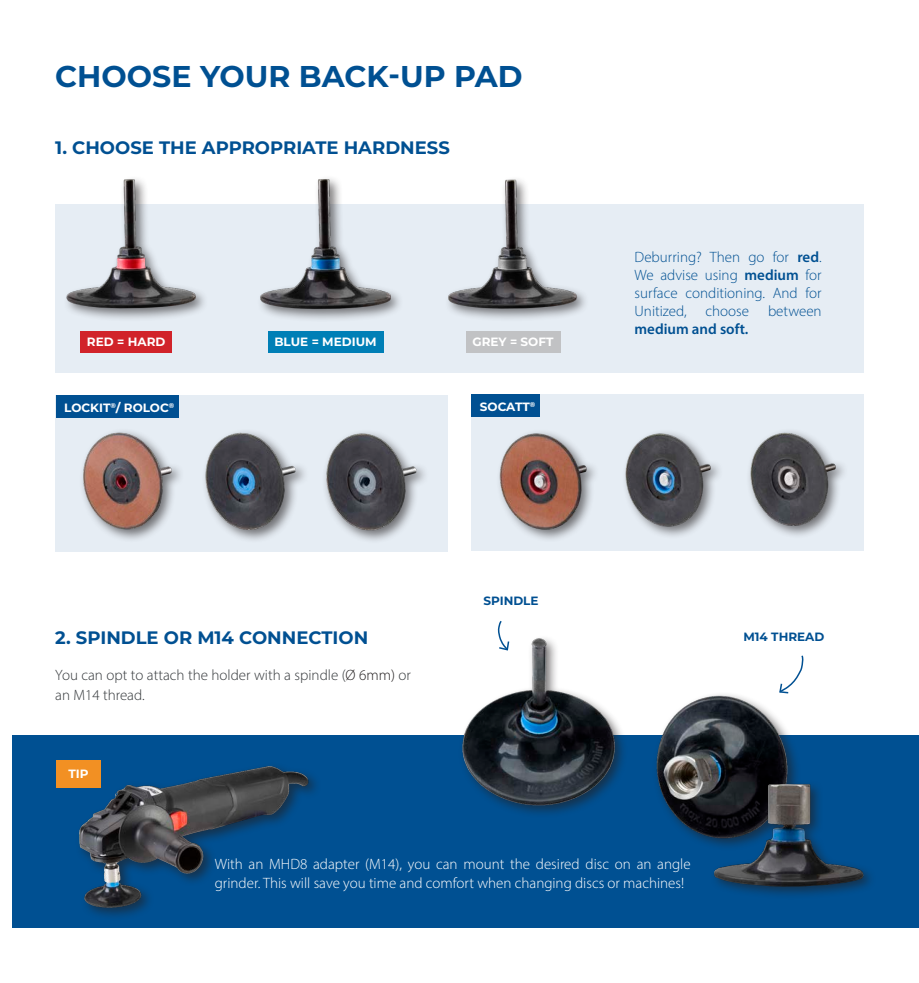
<style>
.page{position:relative;width:919px;height:983px;background:#fff}
.page>*{position:absolute;margin:0;border:0;box-sizing:border-box;transform-origin:0 0}
.t1{font:700 30px "Montserrat";color:#005092}
.subtitel{font:700 18px "Montserrat";color:#005092}
.body_blauw{font:300 15px/19.5px "Myriad Pro";color:#fff}
.body_blauw-2{font:300 15px/18px "Myriad Pro";color:#005092;text-align:justify}
.body_blauw-3{font:300 15px/19.5px "Myriad Pro";color:#33373a}
.body_blauw-4{font:600 15px "Myriad Pro";color:#005092}
.grijs_blokje{font:700 12px "Montserrat";color:#fff}
.subtitel-2{font:700 12px "Montserrat";color:#005092}
.s1{color:#231f20}
.s2{font-weight:600}
</style>
<div class="page">
<div style="left:55px;top:204px;width:808px;height:169px;background:#e6edf4"></div>
<div style="left:55px;top:395px;width:393px;height:156px;background:#e6edf4"></div>
<div style="left:471px;top:394px;width:392px;height:156px;background:#e6edf4"></div>
<div style="left:56px;top:395px;width:122px;height:23px;background:#005092"></div>
<div style="left:471px;top:394px;width:68px;height:23px;background:#005092"></div>
<div style="left:13px;top:735px;width:905px;height:192px;background:#005092"></div>
<div style="left:444px;top:176px;width:145px;height:146px;background:#231f20;opacity:.6"></div>
<img style="left:448px;top:179px;width:129px;height:130px">
<div style="left:64px;top:175px;width:144px;height:147px;background:#231f20;opacity:.6"></div>
<img style="left:66px;top:179px;width:129px;height:130px">
<div style="left:257px;top:175px;width:146px;height:147px;background:#231f20;opacity:.6"></div>
<img style="left:260px;top:179px;width:130px;height:130px">
<div style="left:80px;top:331px;width:92px;height:21px;background:#d1232a"></div>
<div style="left:268px;top:331px;width:115px;height:21px;background:#007fb6"></div>
<div style="left:466px;top:331px;width:94px;height:21px;background:#c1c2c4"></div>
<div style="left:79px;top:428px;width:105px;height:114px;background:#231f20;opacity:.6"></div>
<img style="left:80px;top:432px;width:92px;height:99px">
<div style="left:202px;top:428px;width:106px;height:114px;background:#231f20;opacity:.6"></div>
<img style="left:205px;top:432px;width:91px;height:98px">
<div style="left:322px;top:429px;width:107px;height:114px;background:#231f20;opacity:.6"></div>
<img style="left:325px;top:432px;width:92px;height:98px">
<div style="left:496px;top:429px;width:103px;height:113px;background:#231f20;opacity:.6"></div>
<img style="left:496px;top:432px;width:91px;height:98px">
<div style="left:622px;top:429px;width:102px;height:110px;background:#231f20;opacity:.6"></div>
<img style="left:622px;top:432px;width:90px;height:98px">
<div style="left:746px;top:428px;width:102px;height:110px;background:#231f20;opacity:.6"></div>
<img style="left:746px;top:432px;width:91px;height:98px">
<div style="left:652px;top:691px;width:148px;height:159px;background:#231f20;opacity:.6"></div>
<img style="left:652px;top:691px;width:136px;height:151px">
<div style="left:458px;top:634px;width:169px;height:183px;background:#231f20;opacity:.6"></div>
<img style="left:458px;top:636px;width:163px;height:172px">
<svg style="left:497px;top:621px;width:13px;height:30px"></svg>
<svg style="left:777px;top:655px;width:26px;height:39px"></svg>
<div style="left:710px;top:779px;width:165px;height:120px;background:#231f20;opacity:.6"></div>
<img style="left:713px;top:782px;width:150px;height:105px">
<div style="left:56px;top:759px;width:44px;height:28px;background:#f29023"></div>
<div style="left:75px;top:762px;width:246px;height:158px;background:#231f20;opacity:.6"></div>
<img style="left:76px;top:766px;width:235px;height:142px">
<p class="t1" style="left:55px;top:54px;width:469px">CHOOSE YOUR BACK-UP PAD</p>
<p class="subtitel" style="left:55px;top:135px;width:396px">1. CHOOSE THE APPROPRIATE HARDNESS</p>
<p class="grijs_blokje" style="left:87px;top:333px;width:80px">RED = HARD</p>
<p class="grijs_blokje" style="left:274px;top:333px;width:104px">BLUE = MEDIUM</p>
<p class="grijs_blokje" style="left:472px;top:333px;width:83px">GREY = SOFT</p>
<p class="grijs_blokje" style="left:64px;top:398px;width:111px">LOCKIT<sup>®</sup>/ ROLOC<sup>®</sup></p>
<p class="grijs_blokje" style="left:480px;top:397px;width:57px">SOCATT<sup>®</sup></p>
<p class="subtitel" style="left:55px;top:624px;width:314px">2. SPINDLE OR M14 CONNECTION</p>
<p class="body_blauw-3" style="left:55px;top:665px;width:357px">You can opt to attach the holder with a spindle (<span class="s1">Ø 6mm)</span> or an M14 thread.</p>
<p class="grijs_blokje" style="left:68px;top:764px;width:22px">TIP</p>
<p class="subtitel-2" style="left:483px;top:591px;width:57px">SPINDLE</p>
<p class="body_blauw-2" style="left:634px;top:248px;width:189px">Deburring? Then go for <span class="s2">red</span>.<br>We advise using <span class="s2">medium</span> for surface conditioning. And for Unitized,</p>
<p class="body_blauw-2" style="left:705px;top:302px;width:45px">choose</p>
<p class="body_blauw-2" style="left:768px;top:302px;width:55px">between</p>
<p class="body_blauw-4" style="left:634px;top:319px;width:115px">medium and soft.</p>
<p class="subtitel-2" style="left:743px;top:628px;width:82px">M14 THREAD</p>
<p class="body_blauw" style="left:215px;top:853px;width:477px">With an MHD8 adapter (M14), you can mount the desired disc on an angle grinder. This will save you time and comfort when changing discs or machines!</p>
</div>
